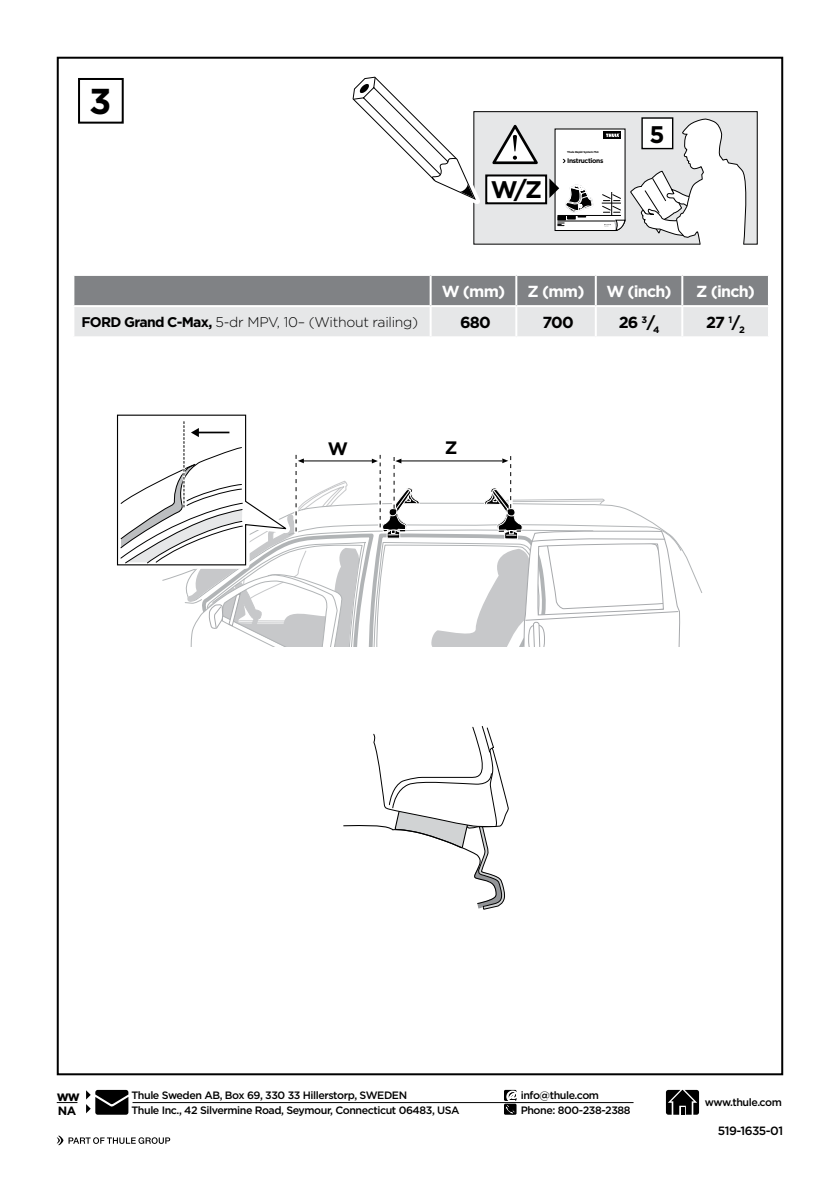
<style>
.page{position:relative;width:840px;height:1191px;background:#fff}
.page>*{position:absolute;margin:0;border:0;box-sizing:border-box;transform-origin:0 0}
.t1{font:700 36px "Gotham";color:#000}
.t2{font:700 24px "Gotham";color:#000}
.t3{font:700 18px "Gotham";color:#000}
.t4{font:700 16px "Gotham";letter-spacing:-.05em;color:#fff}
.t5{font:700 16px "Gotham";letter-spacing:-.05em;color:#000}
.t6{font:300 14px "Gotham";letter-spacing:-.02em;color:#000}
.t7{font:700 14px "Gotham";color:#000}
.t8{font:500 12px "Gotham";letter-spacing:-.045em;color:#000}
.t9{font:700 12px "Gotham";color:#000}
.t10{font:500 10.6px/14.8px "Gotham";letter-spacing:-.04em;color:#000}
.t11{font:700 6.6px "Gotham";letter-spacing:-.05em;color:#000}
.t12{font:700 2.8px "Gotham";letter-spacing:-.05em;color:#000}
.s1{font-weight:700}
</style>
<div class="page">
<div style="left:78px;top:78px;width:46px;height:46px;border:2px solid #000"></div>
<svg style="left:57px;top:1102px;width:20px;height:1px"></svg>
<hr style="left:132px;top:1102px;width:501px;height:1px;background:#000">
<svg style="left:665px;top:1089px;width:33px;height:25px"></svg>
<svg style="left:504px;top:1090px;width:12px;height:24px"></svg>
<svg style="left:57px;top:1135px;width:113px;height:10px"></svg>
<svg style="left:86px;top:1090px;width:42px;height:24px"></svg>
<div style="left:473px;top:112px;width:283px;height:132px;background:#e6e7e8"></div>
<svg style="left:74px;top:276px;width:693px;height:60px;background:#b3b4b6"></svg>
<hr style="left:429px;top:276px;width:2px;height:29px;background:#fff">
<hr style="left:515px;top:276px;width:2px;height:29px;background:#fff">
<hr style="left:594px;top:276px;width:2px;height:29px;background:#fff">
<hr style="left:681px;top:276px;width:2px;height:29px;background:#fff">
<hr style="left:72px;top:305px;width:358px;height:2px;background:#fff">
<hr style="left:430px;top:305px;width:86px;height:2px;background:#fff">
<hr style="left:429px;top:307px;width:2px;height:29px;background:#fff">
<hr style="left:516px;top:305px;width:79px;height:2px;background:#fff">
<hr style="left:515px;top:307px;width:2px;height:29px;background:#fff">
<hr style="left:595px;top:305px;width:87px;height:2px;background:#fff">
<hr style="left:594px;top:307px;width:2px;height:29px;background:#fff">
<hr style="left:682px;top:305px;width:87px;height:2px;background:#fff">
<hr style="left:681px;top:307px;width:2px;height:29px;background:#fff">
<div style="left:473px;top:111px;width:284px;height:134px;border:1px solid #000"></div>
<div style="left:486px;top:175px;width:60px;height:28px;background:#fff"></div>
<div style="left:485px;top:174px;width:62px;height:30px;border:2px solid #000"></div>
<svg style="left:352px;top:76px;width:185px;height:137px"></svg>
<svg style="left:549px;top:118px;width:199px;height:127px"></svg>
<svg style="left:343px;top:726px;width:166px;height:184px"></svg>
<svg style="left:116px;top:414px;width:565px;height:233px"></svg>
<h1 class="t1" style="left:89px;top:77px;width:24px">3</h1>
<h2 class="t2" style="left:490px;top:174px;width:53px">W/Z</h2>
<p class="t12" style="left:567px;top:150px;width:33px">Thule Rapid System 754</p>
<p class="t11" style="left:567px;top:156px;width:38px">Instructions</p>
<h2 class="t2" style="left:649px;top:119px;width:17px">5</h2>
<h3 class="t4" style="left:441px;top:281px;width:65px">W (mm)</h3>
<h3 class="t4" style="left:527px;top:281px;width:58px">Z (mm)</h3>
<h3 class="t4" style="left:606px;top:281px;width:67px">W (inch)</h3>
<h3 class="t4" style="left:695px;top:281px;width:60px">Z (inch)</h3>
<h3 class="t6" style="left:81px;top:313px;width:338px"><span class="s1">FORD Grand C-Max,</span> 5-dr MPV, 10– (Without railing)</h3>
<h3 class="t5" style="left:460px;top:312px;width:32px">680</h3>
<h3 class="t5" style="left:542px;top:312px;width:33px">700</h3>
<h3 class="t5" style="left:618px;top:312px;width:42px">26 <sup>3</sup>/<sub>4</sub></h3>
<h3 class="t5" style="left:705px;top:312px;width:40px">27 <sup>1</sup>/<sub>2</sub></h3>
<h3 class="t3" style="left:328px;top:436px;width:22px">W</h3>
<h3 class="t3" style="left:444px;top:436px;width:14px">Z</h3>
<h3 class="t7" style="left:57px;top:1086px;width:25px">ww</h3>
<p class="t9" style="left:58px;top:1102px;width:20px">NA</p>
<p class="t10" style="left:520px;top:1088px;width:111px">info@thule.com<br>Phone: 800-238-2388</p>
<p class="t10" style="left:131px;top:1088px;width:329px">Thule Sweden AB, Box 69, 330 33 Hillerstorp, SWEDEN<br>Thule Inc., 42 Silvermine Road, Seymour, Connecticut 06483, USA</p>
<p class="t10" style="left:704px;top:1095px;width:78px">www.thule.com</p>
<p class="t8" style="left:717px;top:1122px;width:67px">519-1635-01</p>
</div>
